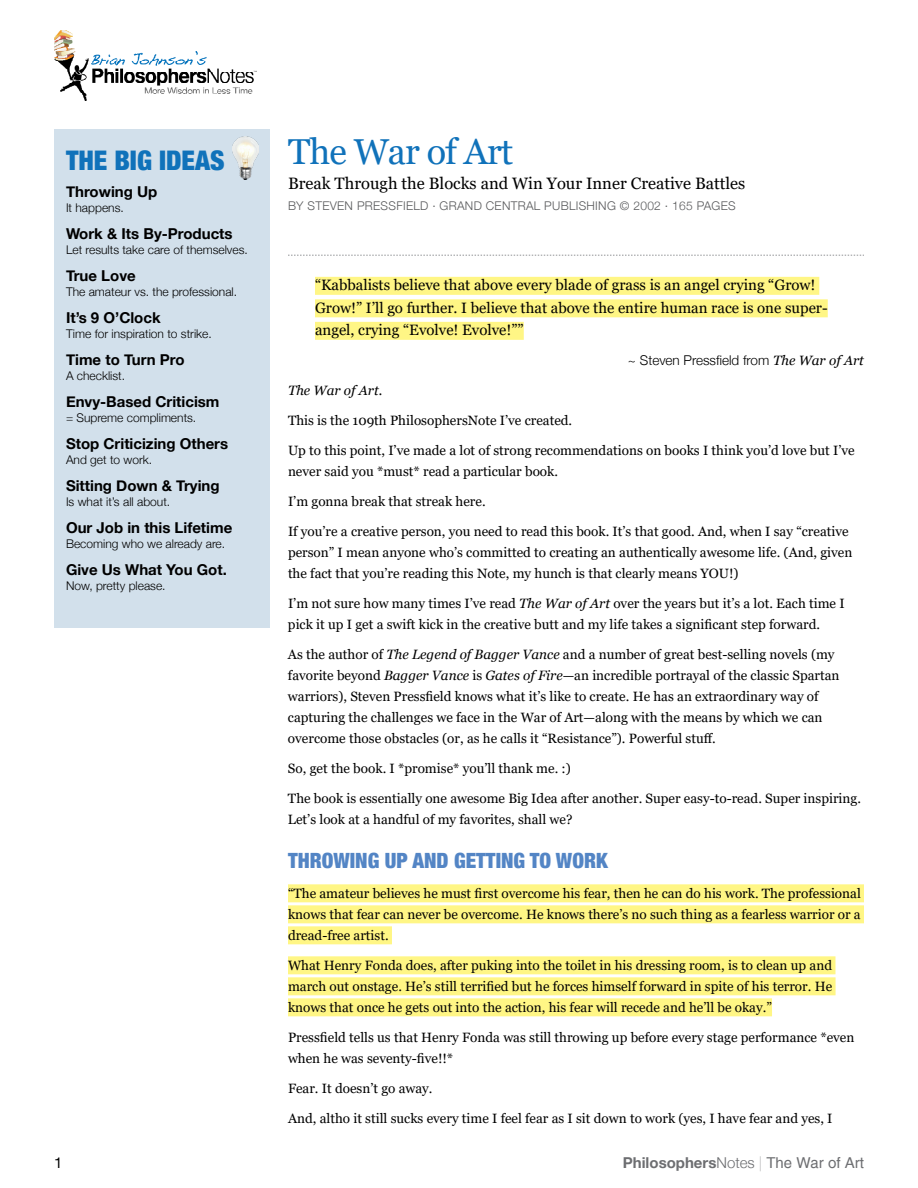
<style>
.page{position:relative;width:918px;height:1188px;background:#fff}
.page>*{position:absolute;margin:0;border:0;box-sizing:border-box;transform-origin:0 0}
.t1{font:36px "Georgia";letter-spacing:-.025em;color:#1072ba}
.t2{font:900 condensed 27px "Helvetica Neue";color:#1072ba}
.t3{font:900 condensed 21px "Helvetica Neue";color:#5385c5}
.t4{font:16.5px "Georgia";color:#000}
.t5{font:15px/22.5px "Georgia";color:#000}
.t6{font:700 15px "Helvetica Neue";color:#000}
.t7{font:700 15px "Helvetica Neue";color:#6d6e71}
.t8{font:15px "Helvetica Neue";color:#000}
.t9{font:13.5px/21px "Georgia";color:#000}
.t10{font:300 13.5px "Helvetica Neue";color:#000}
.t11{font:italic 13.5px "Georgia";color:#000}
.t12{font:300 12px "Helvetica Neue";color:#000}
.t13{font:300 12px "Helvetica Neue";letter-spacing:.025em;color:#58595b}
.s1{font-family:"Georgia";font-weight:400;font-style:italic}
.s2{font-style:italic}
.s3{font-weight:300}
.s4{font-weight:200}
.s5{font-family:"Helvetica";font-weight:400}
</style>
<div class="page">
<svg style="left:288px;top:255px;width:576px;height:1px"></svg>
<img style="left:54px;top:30px;width:203px;height:71px">
<div style="left:315px;top:277px;width:504px;height:18px;background:#fff685"></div>
<div style="left:315px;top:299px;width:513px;height:18px;background:#fff685"></div>
<div style="left:315px;top:322px;width:209px;height:18px;background:#fff685"></div>
<div style="left:288px;top:884px;width:576px;height:18px;background:#fff685"></div>
<div style="left:288px;top:905px;width:576px;height:18px;background:#fff685"></div>
<div style="left:288px;top:926px;width:104px;height:18px;background:#fff685"></div>
<div style="left:288px;top:956px;width:547px;height:18px;background:#fff685"></div>
<div style="left:288px;top:977px;width:548px;height:18px;background:#fff685"></div>
<div style="left:288px;top:998px;width:484px;height:18px;background:#fff685"></div>
<div style="left:54px;top:129px;width:216px;height:499px;background:#d2e0eb"></div>
<img style="left:233px;top:137px;width:25px;height:42px">
<h2 class="t2" style="left:66px;top:138px;width:160px">THE BIG IDEAS</h2>
<p class="t6" style="left:66px;top:180px;width:93px">Throwing Up</p>
<p class="t12" style="left:66px;top:201px;width:59px">It happens.</p>
<p class="t6" style="left:66px;top:222px;width:168px">Work &amp; Its By-Products</p>
<p class="t12" style="left:66px;top:243px;width:183px">Let results take care of themselves.</p>
<p class="t6" style="left:66px;top:264px;width:71px">True Love</p>
<p class="t12" style="left:66px;top:285px;width:173px">The amateur vs. the professional.</p>
<p class="t6" style="left:66px;top:306px;width:96px">It’s 9 O’Clock</p>
<p class="t12" style="left:66px;top:327px;width:147px">Time for inspiration to strike.</p>
<p class="t6" style="left:66px;top:348px;width:120px">Time to Turn Pro</p>
<p class="t12" style="left:66px;top:369px;width:61px">A checklist.</p>
<p class="t6" style="left:66px;top:390px;width:155px">Envy-Based Criticism</p>
<p class="t12" style="left:66px;top:411px;width:132px">= Supreme compliments.</p>
<p class="t6" style="left:66px;top:432px;width:164px">Stop Criticizing Others</p>
<p class="t12" style="left:66px;top:453px;width:88px">And get to work.</p>
<p class="t6" style="left:66px;top:474px;width:155px">Sitting Down &amp; Trying</p>
<p class="t12" style="left:66px;top:495px;width:106px">Is what it’s all about.</p>
<p class="t6" style="left:66px;top:516px;width:168px">Our Job in this Lifetime</p>
<p class="t12" style="left:66px;top:537px;width:161px">Becoming who we already are.</p>
<p class="t6" style="left:66px;top:558px;width:162px">Give Us What You Got.</p>
<p class="t12" style="left:66px;top:579px;width:101px">Now, pretty please.</p>
<h1 class="t1" style="left:288px;top:130px;width:227px">The War of Art</h1>
<p class="t4" style="left:288px;top:174px;width:459px">Break Through the Blocks and Win Your Inner Creative Battles</p>
<p class="t13" style="left:288px;top:198px;width:449px">BY STEVEN PRESSFIELD · GRAND CENTRAL PUBLISHING © 2002 · 165 PAGES</p>
<p class="t5" style="left:315px;top:274px;width:514px">“Kabbalists believe that above every blade of grass is an angel crying “Grow!<br>Grow!” I’ll go further. I believe that above the entire human race is one super&shy;angel, crying “Evolve! Evolve!””</p>
<p class="t10" style="left:628px;top:352px;width:238px">~ Steven Pressfield from <span class="s1">The War of Art</span></p>
<p class="t11" style="left:288px;top:382px;width:96px">The War of Art.</p>
<p class="t9" style="left:288px;top:410px;width:286px">This is the 109th PhilosophersNote I’ve created.</p>
<p class="t9" style="left:288px;top:440px;width:568px">Up to this point, I’ve made a lot of strong recommendations on books I think you’d love but I’ve never said you *must* read a particular book.</p>
<p class="t9" style="left:288px;top:491px;width:199px">I’m gonna break that streak here.</p>
<p class="t9" style="left:288px;top:521px;width:566px">If you’re a creative person, you need to read this book. It’s that good. And, when I say “creative person” I mean anyone who’s committed to creating an authentically awesome life. (And, given the fact that you’re reading this Note, my hunch is that clearly means YOU!)</p>
<p class="t9" style="left:288px;top:593px;width:558px">I’m not sure how many times I’ve read <span class="s2">The War of Art</span> over the years but it’s a lot. Each time I pick it up I get a swift kick in the creative butt and my life takes a significant step forward.</p>
<p class="t9" style="left:288px;top:644px;width:553px">As the author of <span class="s2">The Legend of Bagger Vance</span> and a number of great best-selling novels (my favorite beyond <span class="s2">Bagger Vance</span> is <span class="s2">Gates of Fire</span>—an incredible portrayal of the classic Spartan warriors), Steven Pressfield knows what it’s like to create. He has an extraordinary way of capturing the challenges we face in the War of Art—along with the means by which we can overcome those obstacles (or, as he calls it “Resistance”). Powerful stuff.</p>
<p class="t9" style="left:288px;top:759px;width:284px">So, get the book. I *promise* you’ll thank me. :)</p>
<p class="t9" style="left:288px;top:788px;width:575px">The book is essentially one awesome Big Idea after another. Super easy-to-read. Super inspiring.<br>Let’s look at a handful of my favorites, shall we?</p>
<h3 class="t3" style="left:288px;top:843px;width:321px">THROWING UP AND GETTING TO WORK</h3>
<p class="t9" style="left:288px;top:883px;width:574px;text-align:justify">“The amateur believes he must first overcome his fear, then he can do his work. The professional knows that fear can never be overcome. He knows there’s no such thing as a fearless warrior or a dread-free artist.</p>
<p class="t9" style="left:288px;top:955px;width:546px;text-align:justify">What Henry Fonda does, after puking into the toilet in his dressing room, is to clean up and march out onstage. He’s still terrified but he forces himself forward in spite of his terror. He knows that once he gets out into the action, his fear will recede and he’ll be okay.”</p>
<p class="t9" style="left:288px;top:1027px;width:568px">Pressfield tells us that Henry Fonda was still throwing up before every stage performance *even when he was seventy-five!!*</p>
<p class="t9" style="left:288px;top:1078px;width:146px">Fear. It doesn’t go away.</p>
<p class="t9" style="left:288px;top:1108px;width:546px">And, altho it still sucks every time I feel fear as I sit down to work (yes, I have fear and yes, I</p>
<p class="t8" style="left:54px;top:1152px;width:10px">1</p>
<p class="t7" style="left:623px;top:1151px;width:243px">Philosophers<span class="s3">Notes</span> <span class="s4">|</span> <span class="s5">The War of Art</span></p>
</div>
